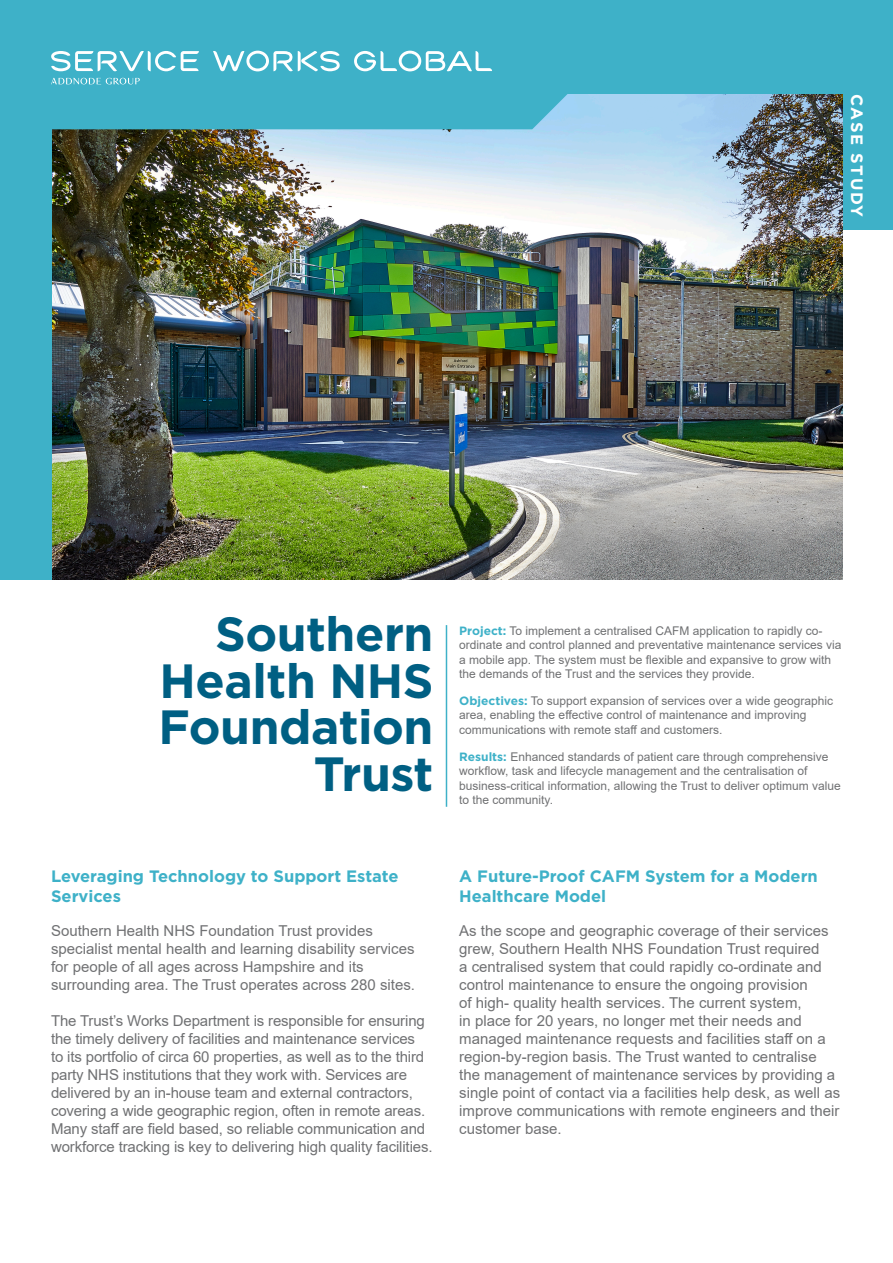
<style>
.page{position:relative;width:893px;height:1263px;background:#fff}
.page>*{position:absolute;margin:0;border:0;box-sizing:border-box;transform-origin:0 0}
.t1{font:700 48px/46.5px "Gotham";letter-spacing:-.01em;color:#005f83;text-align:right}
.t2{font:700 16.5px/19.8px "Gotham";color:#3eb1c8}
.t3{font:700 16.5px "Gotham";letter-spacing:.1em;color:#fff}
.t4{font:15px/18px "Arial";color:#707173}
.t5{font:12px/14.4px "Arial";color:#707173}
.s1{font-family:"Gotham";font-weight:700;color:#3eb1c8}
</style>
<div class="page">
<div style="left:0;top:0;width:893px;height:230px;background:#3eb1c8"></div>
<img style="left:51px;top:129px;width:792px;height:451px">
<hr style="left:446px;top:625px;width:1px;height:182px;background:#3eb1c8">
<div style="left:0;top:0;width:51px;height:580px;background:#3eb1c8"></div>
<svg style="left:51px;top:50px;width:792px;height:79px"></svg>
<svg style="left:51px;top:51px;width:148px;height:21px"></svg>
<svg style="left:213px;top:51px;width:127px;height:21px"></svg>
<svg style="left:354px;top:51px;width:138px;height:21px"></svg>
<svg style="left:51px;top:78px;width:89px;height:6px"></svg>
<p class="t3" style="left:868px;top:94px;width:125px;rotate:90deg">CASE STUDY</p>
<p class="t1" style="left:159px;top:611px;width:276px">Southern<br>Health NHS<br>Foundation<br>Trust</p>
<p class="t5" style="left:459px;top:623px;width:384px"><span class="s1">Project:</span> To implement a centralised CAFM application to rapidly co&shy;ordinate and control planned and preventative maintenance services via a mobile app. The system must be flexible and expansive to grow with the demands of the Trust and the services they provide.</p>
<p class="t5" style="left:459px;top:694px;width:375px"><span class="s1">Objectives:</span> To support expansion of services over a wide geographic area, enabling the effective control of maintenance and improving communications with remote staff and customers.</p>
<p class="t5" style="left:459px;top:749px;width:383px"><span class="s1">Results:</span> Enhanced standards of patient care through comprehensive workflow, task and lifecycle management and the centralisation of business-critical information, allowing the Trust to deliver optimum value to the community.</p>
<p class="t2" style="left:51px;top:866px;width:349px">Leveraging Technology to Support Estate<br>Services</p>
<p class="t4" style="left:51px;top:922px;width:366px">Southern Health NHS Foundation Trust provides specialist mental health and learning disability services for people of all ages across Hampshire and its surrounding area. The Trust operates across 280 sites.</p>
<p class="t4" style="left:51px;top:1012px;width:383px">The Trust’s Works Department is responsible for ensuring the timely delivery of facilities and maintenance services<br>to its portfolio of circa 60 properties, as well as to the third party NHS institutions that they work with. Services are delivered by an in-house team and external contractors, covering a wide geographic region, often in remote areas.<br>Many staff are field based, so reliable communication and workforce tracking is key to delivering high quality facilities.</p>
<p class="t2" style="left:459px;top:866px;width:360px">A Future-Proof CAFM System for a Modern<br>Healthcare Model</p>
<p class="t4" style="left:459px;top:922px;width:382px">As the scope and geographic coverage of their services grew, Southern Health NHS Foundation Trust required<br>a centralised system that could rapidly co-ordinate and control maintenance to ensure the ongoing provision<br>of high- quality health services. The current system,<br>in place for 20 years, no longer met their needs and managed maintenance requests and facilities staff on a region-by-region basis. The Trust wanted to centralise the management of maintenance services by providing a single point of contact via a facilities help desk, as well as improve communications with remote engineers and their customer base.</p>
</div>
